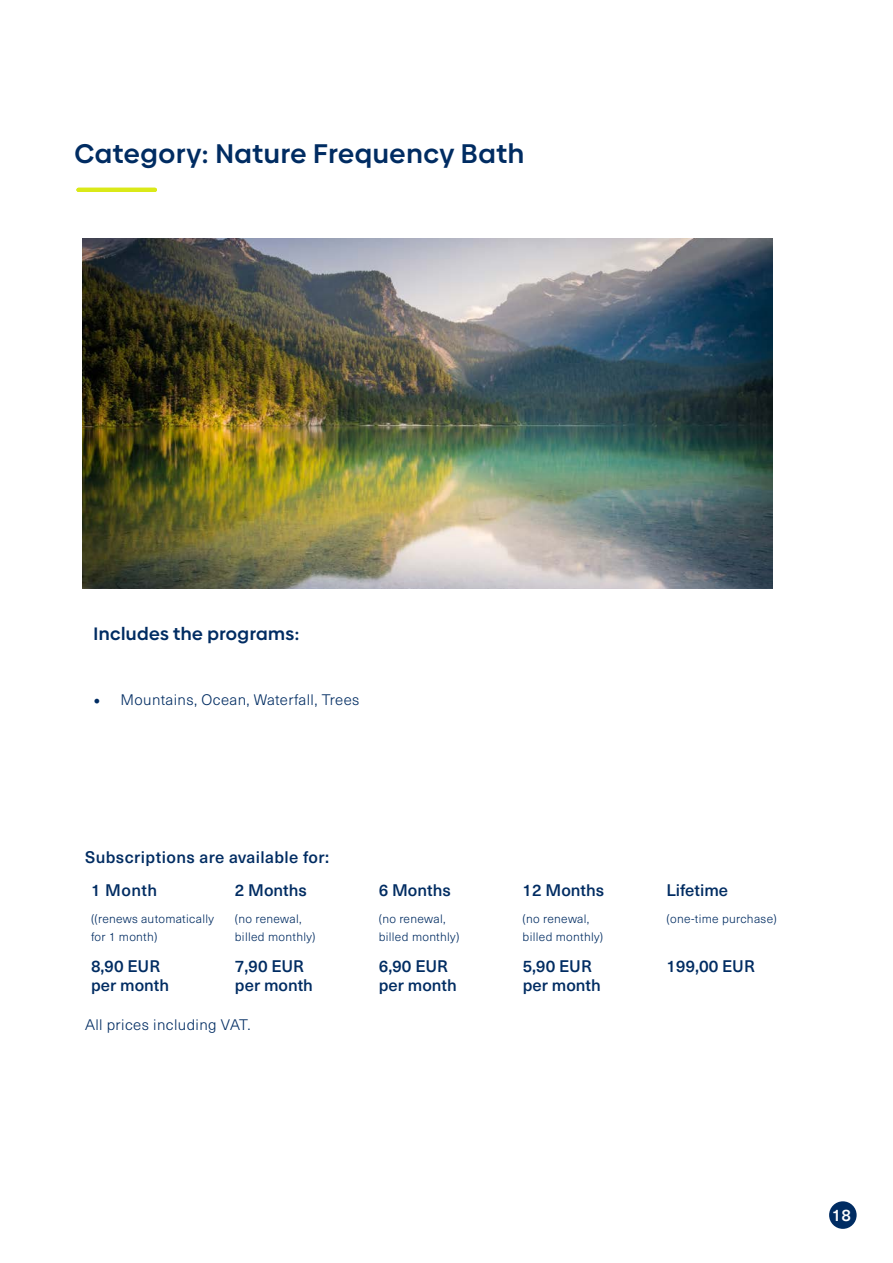
<style>
.page{position:relative;width:893px;height:1263px;background:#fff}
.page>*{position:absolute;margin:0;border:0;box-sizing:border-box;transform-origin:0 0}
.t1{font:600 27px "Biennale";letter-spacing:.025em;color:#002c62}
.t2{font:600 18px "Biennale";letter-spacing:.025em;color:#002c62}
.t3{font:500 16.5px/19.8px "Neue Haas Unica";color:#002c62}
.t4{font:500 16.5px "Neue Haas Unica Pro";letter-spacing:.025em;color:#002c62}
.t5{font:500 16.5px "Neue Haas Unica Pro";color:#fff}
.t6{font:300 15px "Neue Haas Unica Pro";letter-spacing:.025em;color:#002c62}
.t7{font:300 12px/18px "Neue Haas Unica";letter-spacing:.025em;color:#002c62}
.s1{font-family:"Minion Pro";font-weight:400;font-size:18px}
</style>
<div class="page">
<div style="left:829px;top:1201px;width:28px;height:28px;background:#002c62;border-radius:50%"></div>
<hr style="left:77px;top:188px;width:80px;height:4px;background:#dae918;border-radius:2px">
<img style="left:83px;top:238px;width:690px;height:351px">
<p class="t1" style="left:74px;top:136px;width:451px">Category: Nature Frequency Bath</p>
<p class="t2" style="left:94px;top:622px;width:207px">Includes the programs:</p>
<p class="t6" style="left:94px;top:690px;width:267px"><span class="s1">•</span> Mountains, Ocean, Waterfall, Trees</p>
<p class="t4" style="left:85px;top:847px;width:246px">Subscriptions are available for:</p>
<p class="t3" style="left:91px;top:879px;width:68px">1 Month</p>
<p class="t7" style="left:91px;top:909px;width:124px">((renews automatically for 1 month)</p>
<p class="t3" style="left:235px;top:879px;width:73px">2 Months</p>
<p class="t7" style="left:235px;top:909px;width:82px">(no renewal, billed monthly)</p>
<p class="t3" style="left:379px;top:879px;width:73px">6 Months</p>
<p class="t7" style="left:379px;top:909px;width:82px">(no renewal, billed monthly)</p>
<p class="t3" style="left:523px;top:879px;width:83px">12 Months</p>
<p class="t7" style="left:523px;top:909px;width:82px">(no renewal, billed monthly)</p>
<p class="t3" style="left:666px;top:879px;width:63px">Lifetime</p>
<p class="t7" style="left:666px;top:909px;width:112px">(one-time purchase)</p>
<p class="t3" style="left:91px;top:955px;width:80px">8,90 EUR per month</p>
<p class="t3" style="left:235px;top:955px;width:80px">7,90 EUR per month</p>
<p class="t3" style="left:379px;top:955px;width:80px">6,90 EUR per month</p>
<p class="t3" style="left:523px;top:955px;width:80px">5,90 EUR per month</p>
<p class="t3" style="left:666px;top:955px;width:90px">199,00 EUR</p>
<p class="t6" style="left:85px;top:1016px;width:167px">All prices including VAT.</p>
<p class="t5" style="left:832px;top:1205px;width:21px">18</p>
</div>
